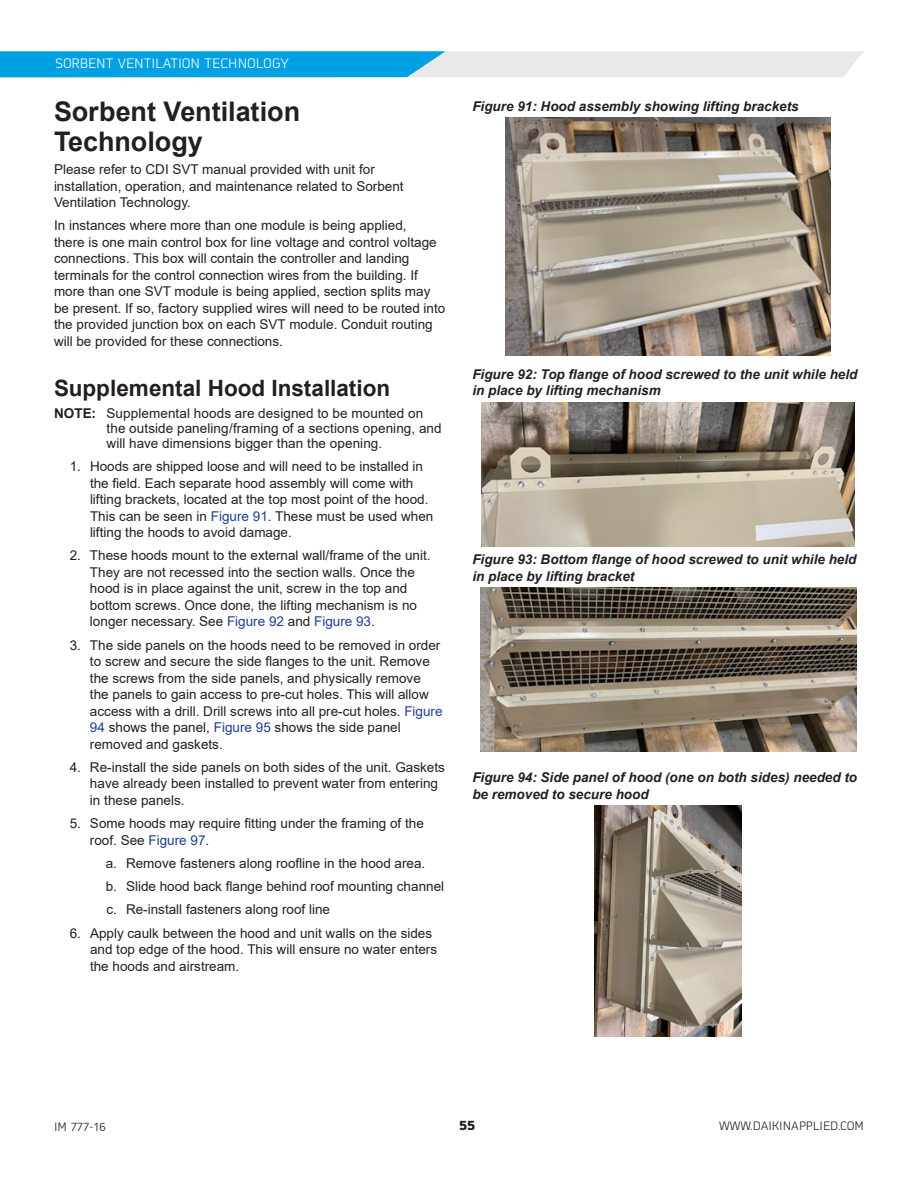
<style>
.page{position:relative;width:918px;height:1188px;background:#fff}
.page>*{position:absolute;margin:0;border:0;box-sizing:border-box;transform-origin:0 0}
.Heading1{font:700 27px/30px "Arial";color:#231f20}
.Heading2{font:700 22.5px "Arial";color:#231f20}
.t1{font:13.5px/16.5px "Arial";color:#231f20}
.t2{font:italic 700 13.5px/16.5px "Arial";color:#231f20}
.t3{font:300 13.5px "Martian B Thai";color:#fff}
.t4{font:700 13.5px "Martian B Thai";color:#231f20}
.t5{font:300 12px "Martian B Thai";color:#231f20}
.s1{font-weight:700}
.s2{color:#1c3f94}
</style>
<div class="page">
<svg style="left:0;top:51px;width:863px;height:26px;background:#77c6e6"></svg>
<img style="left:506px;top:118px;width:324px;height:237px">
<img style="left:482px;top:402px;width:373px;height:145px">
<img style="left:480px;top:587px;width:376px;height:164px">
<img style="left:595px;top:806px;width:146px;height:231px">
<p class="t3" style="left:56px;top:53px;width:42px">SORBENT</p>
<p class="t3" style="left:118px;top:53px;width:17px">VENTILATION</p>
<p class="t3" style="left:204px;top:53px;width:18px">TECHNOLOGY</p>
<p class="Heading1" style="left:54px;top:97px;width:248px">Sorbent Ventilation<br>Technology</p>
<p class="t1" style="left:54px;top:161px;width:351px">Please refer to CDI SVT manual provided with unit for installation, operation, and maintenance related to Sorbent<br>Ventilation Technology.</p>
<p class="t1" style="left:54px;top:217px;width:393px">In instances where more than one module is being applied,<br>there is one main control box for line voltage and control voltage connections. This box will contain the controller and landing terminals for the control connection wires from the building. If more than one SVT module is being applied, section splits may be present. If so, factory supplied wires will need to be routed into the provided junction box on each SVT module. Conduit routing will be provided for these connections.</p>
<p class="Heading2" style="left:54px;top:372px;width:338px">Supplemental Hood Installation</p>
<p class="t1" style="left:106px;top:406px;width:337px;line-height:15px;text-indent:-52px"><span class="s1">NOTE:</span> Supplemental hoods are designed to be mounted on the outside paneling/framing of a sections opening, and will have dimensions bigger than the opening.</p>
<p class="t1" style="left:90px;top:458px;width:345px;text-indent:-20px">1. Hoods are shipped loose and will need to be installed in the field. Each separate hood assembly will come with lifting brackets, located at the top most point of the hood.<br>This can be seen in <span class="s2">Figure 91</span>. These must be used when lifting the hoods to avoid damage.</p>
<p class="t1" style="left:90px;top:547px;width:340px;text-indent:-20px">2. These hoods mount to the external wall/frame of the unit.<br>They are not recessed into the section walls. Once the hood is in place against the unit, screw in the top and bottom screws. Once done, the lifting mechanism is no longer necessary. See <span class="s2">Figure 92</span> and <span class="s2">Figure 93</span>.</p>
<p class="t1" style="left:90px;top:637px;width:354px;text-indent:-20px">3. The side panels on the hoods need to be removed in order to screw and secure the side flanges to the unit. Remove the screws from the side panels, and physically remove the panels to gain access to pre-cut holes. This will allow access with a drill. Drill screws into all pre-cut holes. <span class="s2">Figure 94</span> shows the panel, <span class="s2">Figure 95</span> shows the side panel removed and gaskets.</p>
<p class="t1" style="left:90px;top:759px;width:356px;text-indent:-20px">4. Re-install the side panels on both sides of the unit. Gaskets have already been installed to prevent water from entering in these panels.</p>
<p class="t1" style="left:90px;top:815px;width:335px;text-indent:-20px">5. Some hoods may require fitting under the framing of the roof. See <span class="s2">Figure 97</span>.</p>
<p class="t1" style="left:106px;top:855px;width:321px">a. Remove fasteners along roofline in the hood area.</p>
<p class="t1" style="left:106px;top:878px;width:340px">b. Slide hood back flange behind roof mounting channel</p>
<p class="t1" style="left:107px;top:901px;width:225px">c. Re-install fasteners along roof line</p>
<p class="t1" style="left:90px;top:925px;width:349px;text-indent:-20px">6. Apply caulk between the hood and unit walls on the sides and top edge of the hood. This will ensure no water enters the hoods and airstream.</p>
<p class="t2" style="left:472px;top:98px;width:328px">Figure 91: Hood assembly showing lifting brackets</p>
<p class="t2" style="left:472px;top:366px;width:387px">Figure 92: Top flange of hood screwed to the unit while held in place by lifting mechanism</p>
<p class="t2" style="left:472px;top:551px;width:386px">Figure 93: Bottom flange of hood screwed to unit while held in place by lifting bracket</p>
<p class="t2" style="left:472px;top:770px;width:386px">Figure 94: Side panel of hood (one on both sides) needed to be removed to secure hood</p>
<p class="t5" style="left:54px;top:1118px;width:53px">IM 777-16</p>
<p class="t4" style="left:459px;top:1114px;width:18px">55</p>
<p class="t5" style="left:719px;top:1117px;width:146px">WWW.DAIKINAPPLIED.COM</p>
</div>
